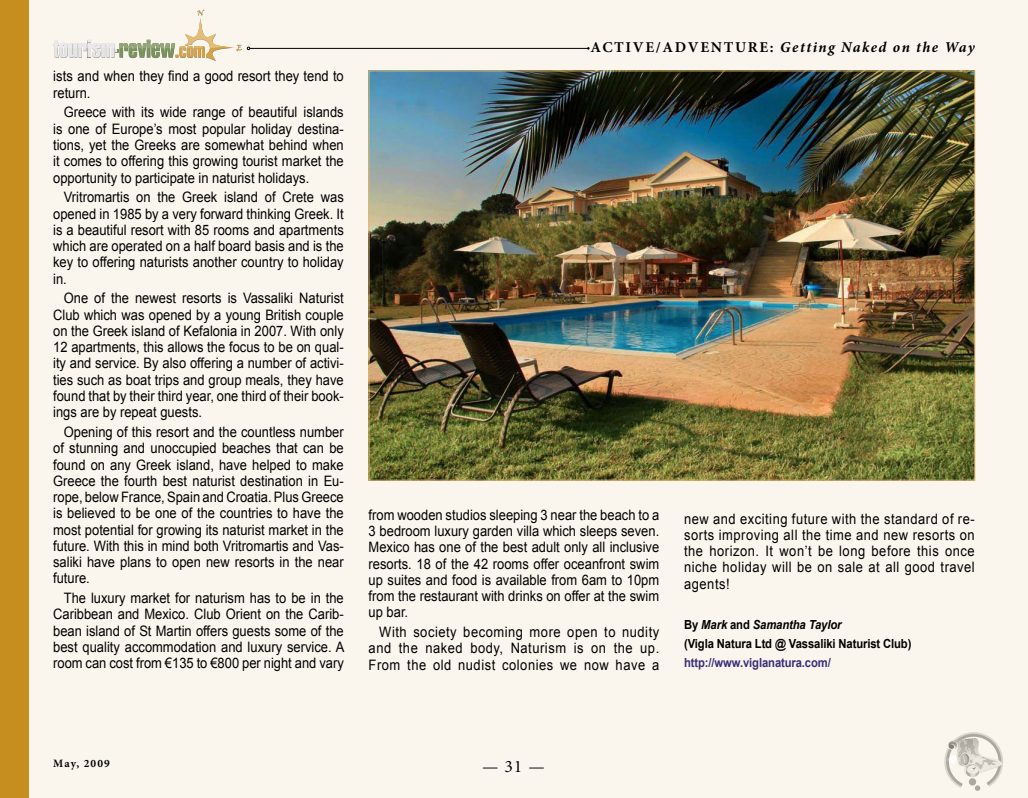
<style>
.page{position:relative;width:1028px;height:798px;background:#fff}
.page>*{position:absolute;margin:0;border:0;box-sizing:border-box;transform-origin:0 0}
.t1{font:17.5px "Minion Pro";color:#000}
.t2{font:italic 700 15px "Minion Pro";letter-spacing:.095em;color:#000}
.t3{font:700 15px "Minion Pro";letter-spacing:.11em;color:#000}
.t4{font:14.38px/16.2px "Arial";color:#000;text-align:justify;scale:.9 1}
.t5{font:700 12.5px/18.5px "Arial";letter-spacing:-.01em;color:#000;scale:.9 1}
.t6{font:700 12.5px "Arial";letter-spacing:-.01em;color:#392e7a;scale:.9 1}
.t7{font:700 11.25px "Minion Pro";letter-spacing:.1em;color:#000}
.s1{font-style:normal}
.s2{font-style:italic}
</style>
<div class="page">
<div style="left:0;top:0;width:1028px;height:797px;background:#fbf6ed"></div>
<svg style="left:483px;top:767px;width:15px;height:1px"></svg>
<svg style="left:505px;top:760px;width:16px;height:12px"></svg>
<svg style="left:529px;top:767px;width:15px;height:1px"></svg>
<hr style="left:250px;top:48px;width:338px;height:1px;background:#000">
<svg style="left:53px;top:9px;width:197px;height:52px"></svg>
<div style="left:0;top:0;width:28px;height:797px;background:#c58e1f"></div>
<svg style="left:944px;top:732px;width:59px;height:59px"></svg>
<img style="left:371px;top:73px;width:602px;height:405px">
<p class="t4" style="left:53px;top:68px;width:324px">ists and when they find a good resort they tend to return.</p>
<p class="t4" style="left:53px;top:104px;width:324px;text-indent:11px">Greece with its wide range of beautiful islands is one of Europe’s most popular holiday destina&shy;tions, yet the Greeks are somewhat behind when it comes to offering this growing tourist market the opportunity to participate in naturist holidays.</p>
<p class="t4" style="left:53px;top:189px;width:324px;text-indent:11px">Vritromartis on the Greek island of Crete was opened in 1985 by a very forward thinking Greek. It is a beautiful resort with 85 rooms and apartments which are operated on a half board basis and is the key to offering naturists another country to holiday in.</p>
<p class="t4" style="left:53px;top:290px;width:324px;text-indent:11px">One of the newest resorts is Vassaliki Naturist Club which was opened by a young British couple on the Greek island of Kefalonia in 2007. With only 12 apartments, this allows the focus to be on qual&shy;ity and service. By also offering a number of activi&shy;ties such as boat trips and group meals, they have found that by their third year, one third of their book&shy;ings are by repeat guests.</p>
<p class="t4" style="left:53px;top:424px;width:324px;text-indent:11px">Opening of this resort and the countless number of stunning and unoccupied beaches that can be found on any Greek island, have helped to make Greece the fourth best naturist destination in Eu&shy;rope, below France, Spain and Croatia. Plus Greece is believed to be one of the countries to have the most potential for growing its naturist market in the future. With this in mind both Vritromartis and Vas&shy;saliki have plans to open new resorts in the near future.</p>
<p class="t4" style="left:53px;top:590px;width:325px;text-indent:11px">The luxury market for naturism has to be in the Caribbean and Mexico. Club Orient on the Carib&shy;bean island of St Martin offers guests some of the best quality accommodation and luxury service. A room can cost from €135 to €800 per night and vary</p>
<p class="t3" style="left:590px;top:38px;width:122px">ACTIVE/ADVENT</p>
<p class="t2" style="left:735px;top:37px;width:242px"><span class="s1">URE :</span> Getting Naked on the Way</p>
<p class="t4" style="left:369px;top:506px;width:324px">from wooden studios sleeping 3 near the beach to a 3 bedroom luxury garden villa which sleeps seven.<br>Mexico has one of the best adult only all inclusive resorts. 18 of the 42 rooms offer oceanfront swim up suites and food is available from 6am to 10pm from the restaurant with drinks on offer at the swim up bar.</p>
<p class="t4" style="left:369px;top:624px;width:324px;text-indent:11px">With society becoming more open to nudity and the naked body, Naturism is on the up.<br>From the old nudist colonies we now have a</p>
<p class="t4" style="left:684px;top:510px;width:324px">new and exciting future with the standard of re&shy;sorts improving all the time and new resorts on the horizon. It won’t be long before this once niche holiday will be on sale at all good travel agents!</p>
<p class="t5" style="left:684px;top:616px;width:254px">By <span class="s2">Mark</span> and <span class="s2">Samantha Taylor<br></span>(Vigla Natura Ltd @ Vassaliki Naturist Club)</p>
<p class="t6" style="left:684px;top:653px;width:164px">http://www.viglanatura.com/</p>
<p class="t7" style="left:53px;top:756px;width:58px">MAY, 2009</p>
<p class="t1" style="left:482px;top:755px;width:64px">— 31 —</p>
</div>
